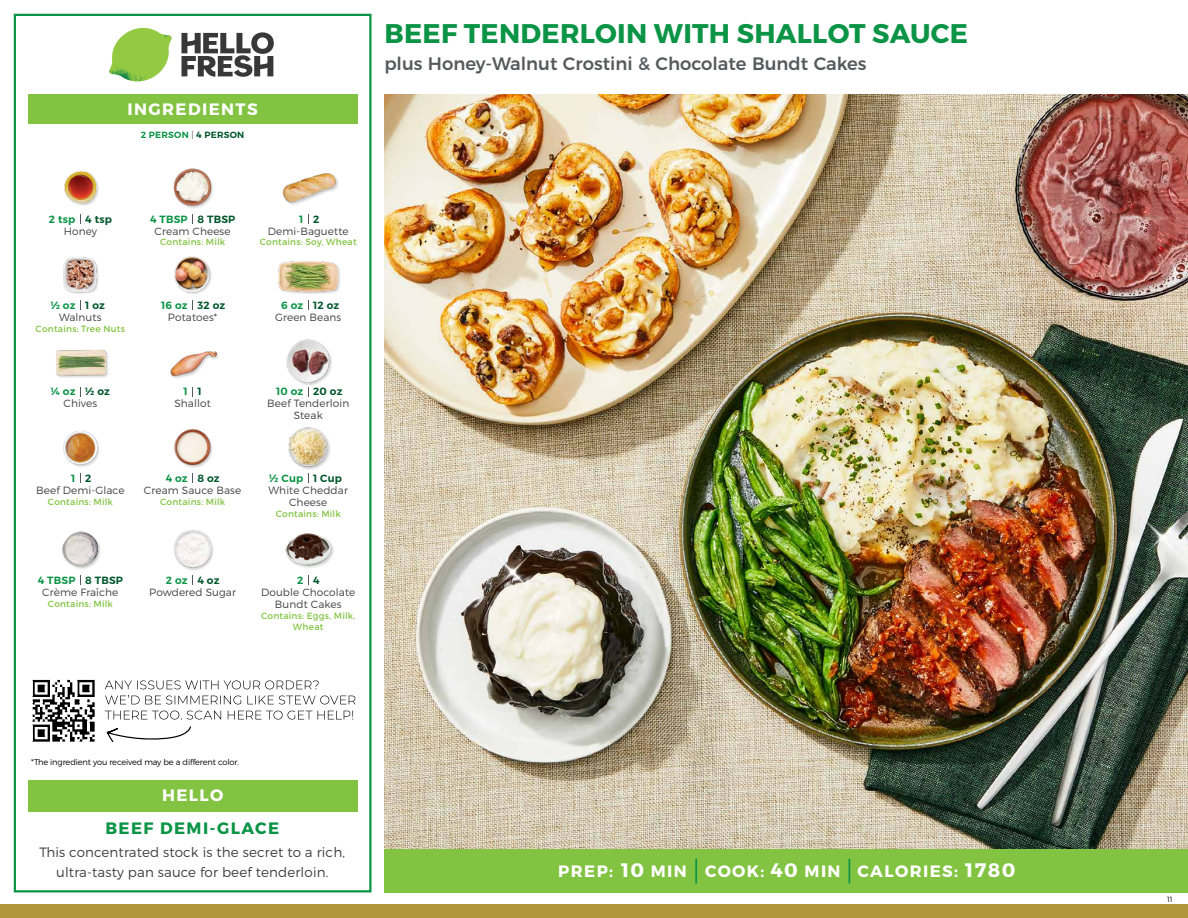
<style>
.page{position:relative;width:1188px;height:918px;background:#fff}
.page>*{position:absolute;margin:0;border:0;box-sizing:border-box;transform-origin:0 0}
.t1{font:700 27px "Montserrat";letter-spacing:.01em;color:#0b9446}
.t2{font:700 19.5px "Montserrat";color:#fff}
.t3{font:500 18px "Montserrat";color:#58595b}
.t4{font:700 16.5px "Montserrat";letter-spacing:.085em;color:#fff}
.t5{font:700 16.5px "Montserrat";letter-spacing:.085em;color:#0b9446}
.t6{font:300 13.5px/19.5px "Montserrat";letter-spacing:.01em;color:#414042;text-align:center}
.t7{font:300 10.5px/12px "Montserrat";letter-spacing:.01em;color:#414042;text-align:center}
.t8{font:600 10.5px "Montserrat";letter-spacing:.02em;color:#00562c}
.t9{font:600 10.5px "Montserrat";letter-spacing:.02em;color:#0b9446}
.t10{font:9px/10.5px "Montserrat";letter-spacing:.02em;color:#82c341;text-align:center}
.t11{font:600 9px "Montserrat";letter-spacing:.03em;color:#0b9446}
.t12{font:300 8.25px "Montserrat";letter-spacing:-.015em;color:#000}
.t13{font:300 7.5px "Montserrat";color:#000}
.s1{font-weight:300;color:#58595b}
.s2{color:#00562c}
.s3{font-size:19.5px}
</style>
<div class="page">
<div style="left:0;top:904px;width:1188px;height:14px;background:#b1953a"></div>
<div style="left:384px;top:849px;width:804px;height:43px;background:#82c341"></div>
<svg style="left:181px;top:32px;width:93px;height:45px"></svg>
<svg style="left:114px;top:28px;width:55px;height:36px"></svg>
<img style="left:143px;top:28px;width:29px;height:24px">
<img style="left:112px;top:48px;width:54px;height:10px">
<img style="left:109px;top:52px;width:55px;height:30px">
<img style="left:142px;top:58px;width:24px;height:23px">
<div style="left:28px;top:94px;width:330px;height:30px;background:#82c341"></div>
<div style="left:14px;top:14px;width:358px;height:878px;border:2px solid #0b9446"></div>
<div style="left:28px;top:780px;width:330px;height:32px;background:#82c341"></div>
<img style="left:174px;top:256px;width:38px;height:38px">
<div style="left:278px;top:261px;width:63px;height:35px;background:#000;opacity:.2"></div>
<img style="left:279px;top:261px;width:59px;height:35px">
<img style="left:173px;top:168px;width:40px;height:41px">
<img style="left:282px;top:173px;width:56px;height:32px">
<img style="left:63px;top:257px;width:36px;height:37px">
<img style="left:64px;top:171px;width:35px;height:35px">
<img style="left:170px;top:351px;width:49px;height:28px">
<div style="left:287px;top:339px;width:46px;height:47px;background:#000;opacity:.2"></div>
<img style="left:286px;top:339px;width:47px;height:44px">
<img style="left:56px;top:349px;width:52px;height:29px">
<img style="left:174px;top:429px;width:39px;height:39px">
<img style="left:288px;top:427px;width:42px;height:42px">
<img style="left:63px;top:431px;width:36px;height:36px">
<img style="left:174px;top:529px;width:40px;height:42px">
<img style="left:285px;top:533px;width:49px;height:35px">
<img style="left:62px;top:531px;width:38px;height:38px">
<hr style="left:695px;top:859px;width:2px;height:25px;background:#0b9446">
<svg style="left:849px;top:859px;width:1px;height:25px"></svg>
<img style="left:32px;top:679px;width:63px;height:63px">
<svg style="left:107px;top:726px;width:84px;height:16px"></svg>
<svg style="left:105px;top:711px;width:248px;height:9px"></svg>
<svg style="left:105px;top:695px;width:250px;height:9px"></svg>
<svg style="left:105px;top:680px;width:214px;height:9px"></svg>
<img style="left:384px;top:94px;width:804px;height:755px">
<h3 class="t4" style="left:128px;top:99px;width:132px">INGREDIENTS</h3>
<p class="t11" style="left:141px;top:129px;width:105px">2 PERSON <span class="s1">|</span> <span class="s2">4 PERSON</span></p>
<h1 class="t1" style="left:385px;top:17px;width:585px">BEEF TENDERLOIN WITH SHALLOT SAUCE</h1>
<h3 class="t3" style="left:384px;top:49px;width:484px">plus Honey-Walnut Crostini &amp; Chocolate Bundt Cakes</h3>
<p class="t9" style="left:49px;top:212px;width:28px">2 tsp</p>
<p class="t8" style="left:85px;top:212px;width:28px">4 tsp</p>
<p class="t8" style="left:198px;top:212px;width:39px">8 TBSP</p>
<p class="t8" style="left:313px;top:212px;width:8px">2</p>
<p class="t9" style="left:150px;top:212px;width:39px">4 TBSP</p>
<p class="t9" style="left:299px;top:212px;width:6px">1</p>
<p class="t7" style="left:64px;top:225px;width:35px">Honey</p>
<p class="t7" style="left:155px;top:225px;width:78px">Cream Cheese</p>
<p class="t10" style="left:160px;top:237px;width:67px">Contains: Milk</p>
<p class="t7" style="left:268px;top:225px;width:82px">Demi-Baguette</p>
<p class="t10" style="left:260px;top:237px;width:98px">Contains: Soy, Wheat</p>
<p class="t9" style="left:51px;top:299px;width:26px">½ oz</p>
<p class="t8" style="left:85px;top:299px;width:21px">1 oz</p>
<p class="t8" style="left:198px;top:299px;width:29px">32 oz</p>
<p class="t8" style="left:313px;top:299px;width:28px">12 oz</p>
<p class="t9" style="left:161px;top:299px;width:28px">16 oz</p>
<p class="t9" style="left:281px;top:299px;width:24px">6 oz</p>
<p class="t7" style="left:59px;top:311px;width:44px">Walnuts</p>
<p class="t10" style="left:36px;top:323px;width:91px">Contains: Tree Nuts</p>
<p class="t7" style="left:168px;top:311px;width:51px">Potatoes*</p>
<p class="t7" style="left:275px;top:311px;width:68px">Green Beans</p>
<p class="t9" style="left:51px;top:385px;width:26px">¼ oz</p>
<p class="t8" style="left:85px;top:385px;width:26px">½ oz</p>
<p class="t8" style="left:198px;top:385px;width:6px">1</p>
<p class="t8" style="left:313px;top:385px;width:31px">20 oz</p>
<p class="t9" style="left:184px;top:385px;width:6px">1</p>
<p class="t9" style="left:276px;top:385px;width:29px">10 oz</p>
<p class="t7" style="left:64px;top:397px;width:35px">Chives</p>
<p class="t7" style="left:174px;top:397px;width:38px">Shallot</p>
<p class="t7" style="left:267px;top:397px;width:84px">Beef Tenderloin<br>Steak</p>
<p class="t9" style="left:71px;top:472px;width:6px">1</p>
<p class="t8" style="left:85px;top:472px;width:8px">2</p>
<p class="t8" style="left:198px;top:472px;width:24px">8 oz</p>
<p class="t8" style="left:313px;top:472px;width:31px">1 Cup</p>
<p class="t9" style="left:166px;top:472px;width:24px">4 oz</p>
<p class="t9" style="left:269px;top:472px;width:36px">½ Cup</p>
<p class="t7" style="left:36px;top:484px;width:90px">Beef Demi-Glace</p>
<p class="t10" style="left:48px;top:496px;width:67px">Contains: Milk</p>
<p class="t7" style="left:144px;top:484px;width:99px">Cream Sauce Base</p>
<p class="t10" style="left:160px;top:496px;width:67px">Contains: Milk</p>
<p class="t7" style="left:268px;top:484px;width:81px">White Cheddar<br>Cheese</p>
<p class="t10" style="left:276px;top:508px;width:67px">Contains: Milk</p>
<p class="t9" style="left:38px;top:574px;width:39px">4 TBSP</p>
<p class="t8" style="left:85px;top:574px;width:39px">8 TBSP</p>
<p class="t9" style="left:166px;top:574px;width:23px">2 oz</p>
<p class="t9" style="left:297px;top:574px;width:8px">2</p>
<p class="t8" style="left:198px;top:574px;width:24px">4 oz</p>
<p class="t8" style="left:313px;top:574px;width:8px">4</p>
<p class="t7" style="left:42px;top:586px;width:78px">Crème Fraîche</p>
<p class="t10" style="left:48px;top:599px;width:67px">Contains: Milk</p>
<p class="t7" style="left:149px;top:586px;width:88px">Powdered Sugar</p>
<p class="t7" style="left:261px;top:586px;width:96px">Double Chocolate<br>Bundt Cakes</p>
<p class="t10" style="left:261px;top:611px;width:96px">Contains: Eggs, Milk,<br>Wheat</p>
<p class="t12" style="left:31px;top:757px;width:209px">*The ingredient you received may be a different color.</p>
<h3 class="t4" style="left:162px;top:785px;width:63px">HELLO</h3>
<h3 class="t5" style="left:105px;top:818px;width:175px">BEEF DEMI-GLACE</h3>
<p class="t6" style="left:40px;top:842px;width:307px">This concentrated stock is the secret to a rich, ultra-tasty pan sauce for beef tenderloin.</p>
<h3 class="t4" style="left:621px;top:861px;width:67px"><span class="s3">10</span> MIN</h3>
<h2 class="t2" style="left:965px;top:858px;width:52px">1780</h2>
<h3 class="t4" style="left:558px;top:861px;width:56px">PREP:</h3>
<h3 class="t4" style="left:705px;top:861px;width:137px">COOK: <span class="s3">40</span> MIN</h3>
<h3 class="t4" style="left:858px;top:861px;width:102px">CALORIES:</h3>
<p class="t13" style="left:1167px;top:895px;width:7px">11</p>
</div>
